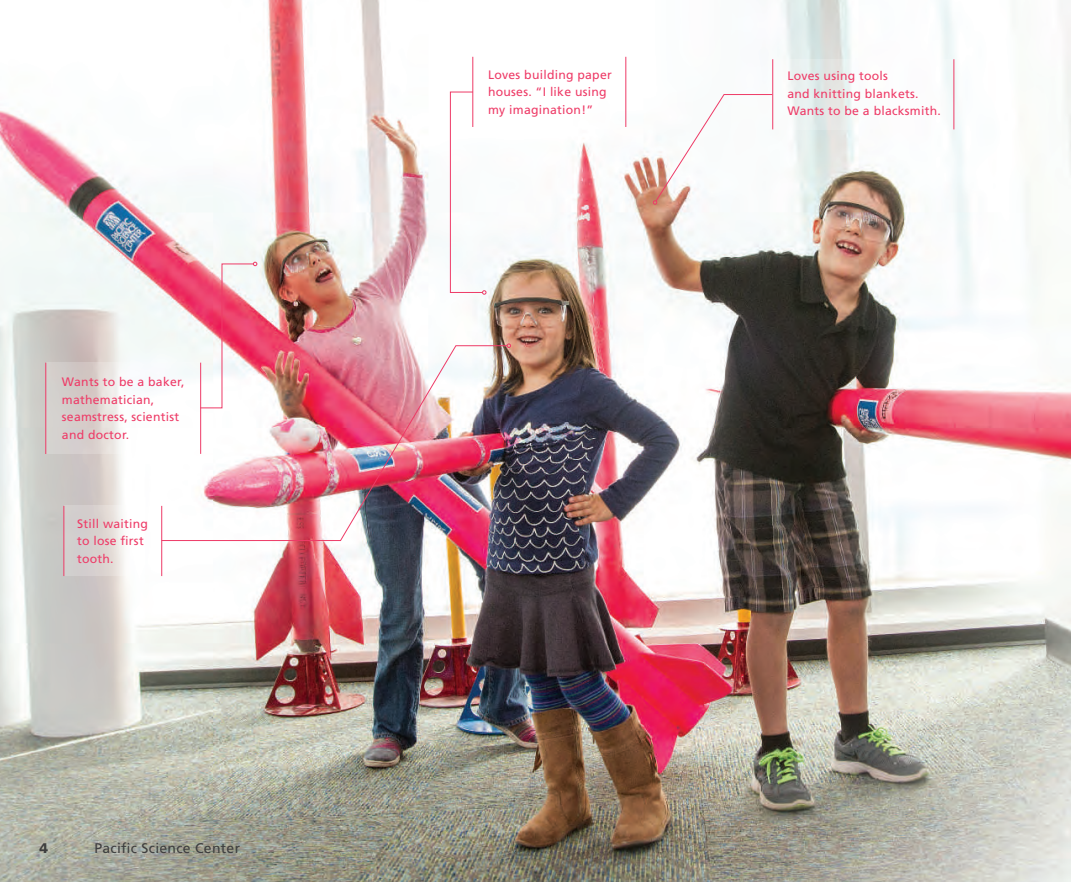
<style>
.page{position:relative;width:1071px;height:882px;background:#fff}
.page>*{position:absolute;margin:0;border:0;box-sizing:border-box;transform-origin:0 0}
.t1{font:14px "Frutiger LT Std";letter-spacing:.02em;color:#3e3e3f}
.t2{font:900 14px "Frutiger LT Std";color:#3e3e3f}
.t3{font:12.25px/17.5px "Frutiger LT Std";letter-spacing:.02em;color:#ee3b67}
</style>
<div class="page">
<img style="left:0;top:0;width:1071px;height:882px">
<svg style="left:773px;top:59px;width:180px;height:70px"></svg>
<hr style="left:772px;top:59px;width:1px;height:70px;background:#ee3b67">
<hr style="left:953px;top:59px;width:1px;height:70px;background:#ee3b67">
<div style="left:473px;top:57px;width:152px;height:70px;background:#fff"></div>
<svg style="left:64px;top:506px;width:97px;height:70px"></svg>
<svg style="left:46px;top:363px;width:115px;height:91px"></svg>
<hr style="left:472px;top:57px;width:1px;height:70px;background:#ee3b67">
<hr style="left:625px;top:57px;width:1px;height:70px;background:#ee3b67">
<svg style="left:653px;top:94px;width:120px;height:111px"></svg>
<svg style="left:450px;top:91px;width:36px;height:204px"></svg>
<hr style="left:45px;top:363px;width:1px;height:91px;background:#ee3b67">
<svg style="left:199px;top:262px;width:58px;height:83px"></svg>
<hr style="left:161px;top:506px;width:1px;height:70px;background:#ee3b67">
<hr style="left:63px;top:506px;width:1px;height:70px;background:#ee3b67">
<img style="left:161px;top:345px;width:347px;height:196px">
<svg style="left:507px;top:344px;width:4px;height:4px"></svg>
<p class="t3" style="left:62px;top:374px;width:124px">Wants to be a baker, mathematician, seamstress, scientist and doctor.</p>
<p class="t3" style="left:77px;top:515px;width:73px">Still waiting to lose first tooth.</p>
<p class="t2" style="left:39px;top:840px;width:10px">4</p>
<p class="t1" style="left:94px;top:842px;width:147px">Pacific Science Center</p>
<p class="t3" style="left:488px;top:66px;width:125px">Loves building paper houses. “I like using my imagination!”</p>
<p class="t3" style="left:787px;top:68px;width:155px">Loves using tools<br>and knitting blankets.<br>Wants to be a blacksmith.</p>
</div>
